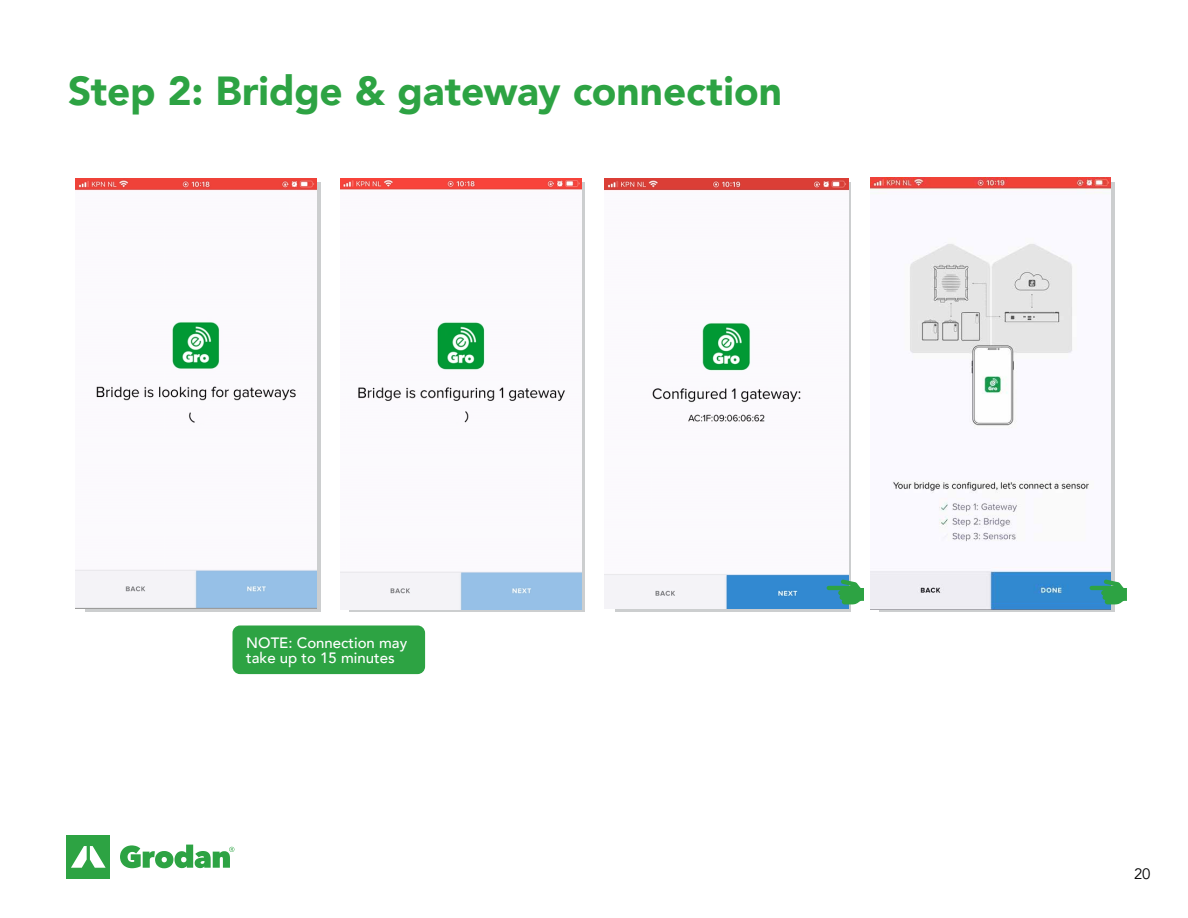
<style>
.page{position:relative;width:1188px;height:918px;background:#fff}
.page>*{position:absolute;margin:0;border:0;box-sizing:border-box;transform-origin:0 0}
.t1{font:900 40.5px "Avenir";letter-spacing:-.005em;color:#2da343}
.t2{font:500 15px/15px "Avenir";color:#fff}
.t3{font:15px "Avenir";color:#000}
</style>
<div class="page">
<div style="left:67px;top:835px;width:43px;height:44px;background:#2da343"></div>
<svg style="left:71px;top:846px;width:35px;height:22px"></svg>
<svg style="left:120px;top:845px;width:114px;height:23px"></svg>
<svg style="left:616px;top:183px;width:235px;height:429px;fill:#cccecf"></svg>
<svg style="left:879px;top:183px;width:236px;height:429px;background:#caced1"></svg>
<div style="left:232px;top:626px;width:193px;height:48px;background:#2da343;border-radius:7px"></div>
<img style="left:76px;top:178px;width:241px;height:431px">
<img style="left:340px;top:178px;width:242px;height:431px">
<img style="left:605px;top:178px;width:243px;height:430px">
<img style="left:870px;top:178px;width:240px;height:431px">
<svg style="left:827px;top:579px;width:37px;height:25px"></svg>
<svg style="left:1090px;top:579px;width:37px;height:25px"></svg>
<h1 class="t1" style="left:68px;top:56px;width:715px">Step 2: Bridge &amp; gateway connection</h1>
<p class="t2" style="left:246px;top:634px;width:162px">NOTE: Connection may take up to 15 minutes</p>
<p class="t3" style="left:1134px;top:865px;width:18px">20</p>
</div>
